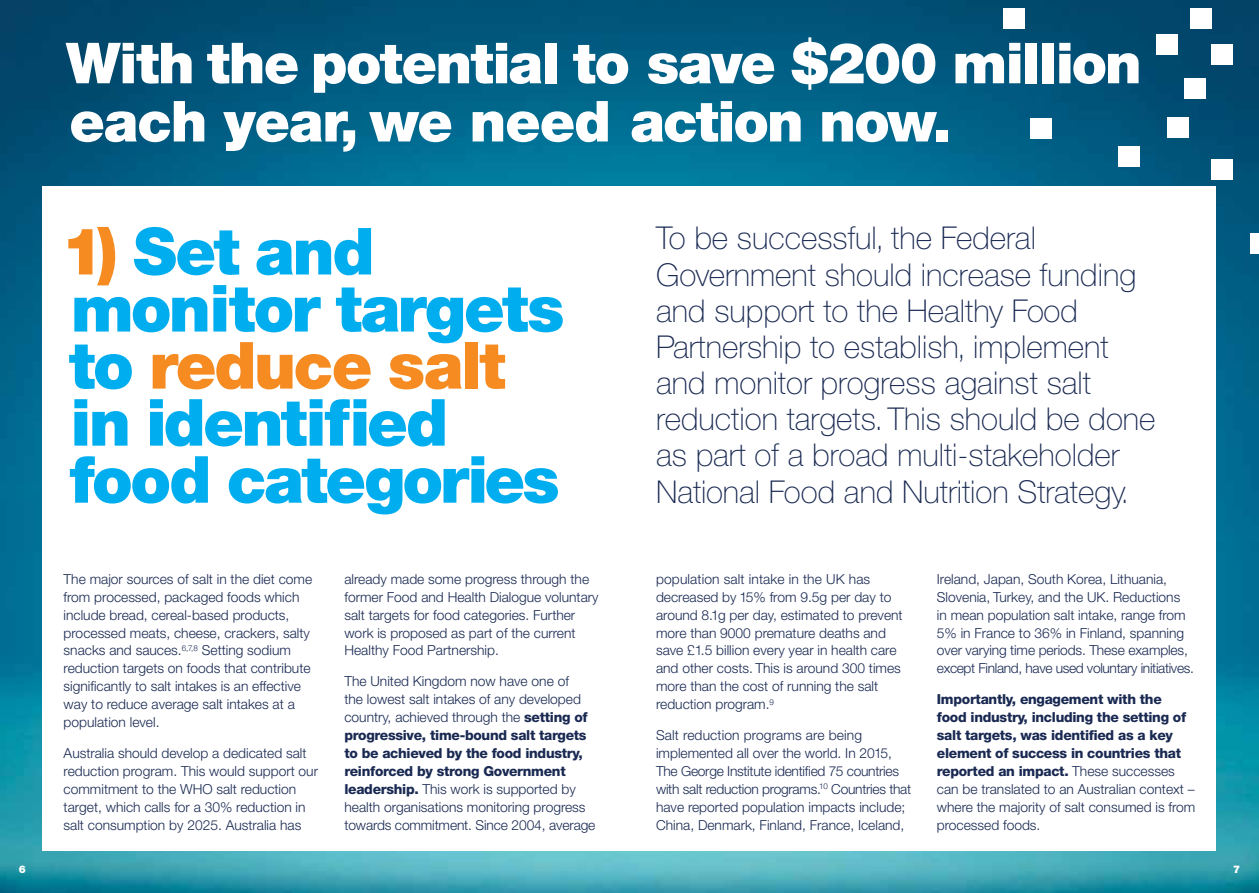
<style>
.page{position:relative;width:1259px;height:893px;background:#fff}
.page>*{position:absolute;margin:0;border:0;box-sizing:border-box;transform-origin:0 0}
.t1{font:900 65.1px/57px "Helvetica Neue";letter-spacing:-.035em;color:#00aeef}
.t2{font:900 56.55px/58.2px "Helvetica Neue";letter-spacing:-.025em;color:#fff}
.t3{font:100 31.5px/36.2px "Helvetica Neue";color:#192952}
.t4{font:300 13.8px/18px "Helvetica Neue";color:#192952}
.t5{font:800 13.8px/18px "Helvetica Neue";letter-spacing:-.02em;color:#192952}
.t6{font:900 10.5px "Helvetica Neue";color:#fff}
.s1{color:#f68b21}
.s2{font-weight:800}
.s3{font-weight:300}
</style>
<div class="page">
<img style="left:0;top:0;width:1259px;height:893px">
<div style="left:43px;top:186px;width:1173px;height:664px;background:#fff"></div>
<div style="left:1190px;top:9px;width:21px;height:20px;background:#fff"></div>
<div style="left:1211px;top:44px;width:22px;height:21px;background:#fff"></div>
<div style="left:1184px;top:78px;width:21px;height:21px;background:#fff"></div>
<div style="left:1003px;top:9px;width:21px;height:20px;background:#fff"></div>
<div style="left:1156px;top:34px;width:21px;height:21px;background:#fff"></div>
<div style="left:1167px;top:117px;width:21px;height:21px;background:#fff"></div>
<div style="left:1211px;top:159px;width:22px;height:21px;background:#fff"></div>
<div style="left:1030px;top:118px;width:22px;height:20px;background:#fff"></div>
<div style="left:1250px;top:233px;width:9px;height:21px;background:#fff"></div>
<div style="left:1118px;top:147px;width:21px;height:20px;background:#fff"></div>
<h2 class="t2" style="left:66px;top:34px;width:1077px">With the potential to save $200 million each year, we need action now.</h2>
<h1 class="t1" style="left:61px;top:222px;width:505px"><span class="s1">1)</span> Set and monitor targets to <span class="s1">reduce salt </span>in identified food categories</h1>
<p class="t4" style="left:64px;top:569px;width:250px">The major sources of salt in the diet come from processed, packaged foods which include bread, cereal-based products, processed meats, cheese, crackers, salty snacks and sauces.<sup>6,7,8</sup> Setting sodium reduction targets on foods that contribute significantly to salt intakes is an effective way to reduce average salt intakes at a population level.</p>
<p class="t4" style="left:64px;top:744px;width:256px">Australia should develop a dedicated salt reduction program. This would support our commitment to the WHO salt reduction target, which calls for a 30% reduction in salt consumption by 2025. Australia has</p>
<p class="t4" style="left:344px;top:569px;width:256px">already made some progress through the former Food and Health Dialogue voluntary salt targets for food categories. Further work is proposed as part of the current Healthy Food Partnership.</p>
<p class="t4" style="left:344px;top:672px;width:252px">The United Kingdom now have one of<br>the lowest salt intakes of any developed country, achieved through the <span class="s2">setting of progressive, time-bound salt targets to be achieved by the food industry, reinforced by strong Government leadership.</span> This work is supported by health organisations monitoring progress towards commitment. Since 2004, average</p>
<p class="t3" style="left:656px;top:220px;width:501px">To be successful, the Federal Government should increase funding and support to the Healthy Food Partnership to establish, implement and monitor progress against salt reduction targets. This should be done as part of a broad multi-stakeholder National Food and Nutrition Strategy.</p>
<p class="t4" style="left:656px;top:569px;width:248px">population salt intake in the UK has decreased by 15% from 9.5g per day to around 8.1g per day, estimated to prevent more than 9000 premature deaths and save £1.5 billion every year in health care and other costs. This is around 300 times more than the cost of running the salt reduction program.<sup>9</sup></p>
<p class="t4" style="left:656px;top:726px;width:257px">Salt reduction programs are being implemented all over the world. In 2015, The George Institute identified 75 countries with salt reduction programs.<sup>10</sup> Countries that have reported population impacts include; China, Denmark, Finland, France, Iceland,</p>
<p class="t4" style="left:937px;top:569px;width:259px">Ireland, Japan, South Korea, Lithuania, Slovenia, Turkey, and the UK. Reductions<br>in mean population salt intake, range from 5% in France to 36% in Finland, spanning over varying time periods. These examples, except Finland, have used voluntary initiatives.</p>
<p class="t5" style="left:937px;top:690px;width:260px">Importantly, engagement with the<br>food industry, including the setting of salt targets, was identified as a key element of success in countries that reported an impact. <span class="s3">These successes can be translated to an Australian context – where the majority of salt consumed is from processed foods.</span></p>
<p class="t6" style="left:19px;top:862px;width:9px">6</p>
<p class="t6" style="left:1233px;top:862px;width:9px">7</p>
</div>
